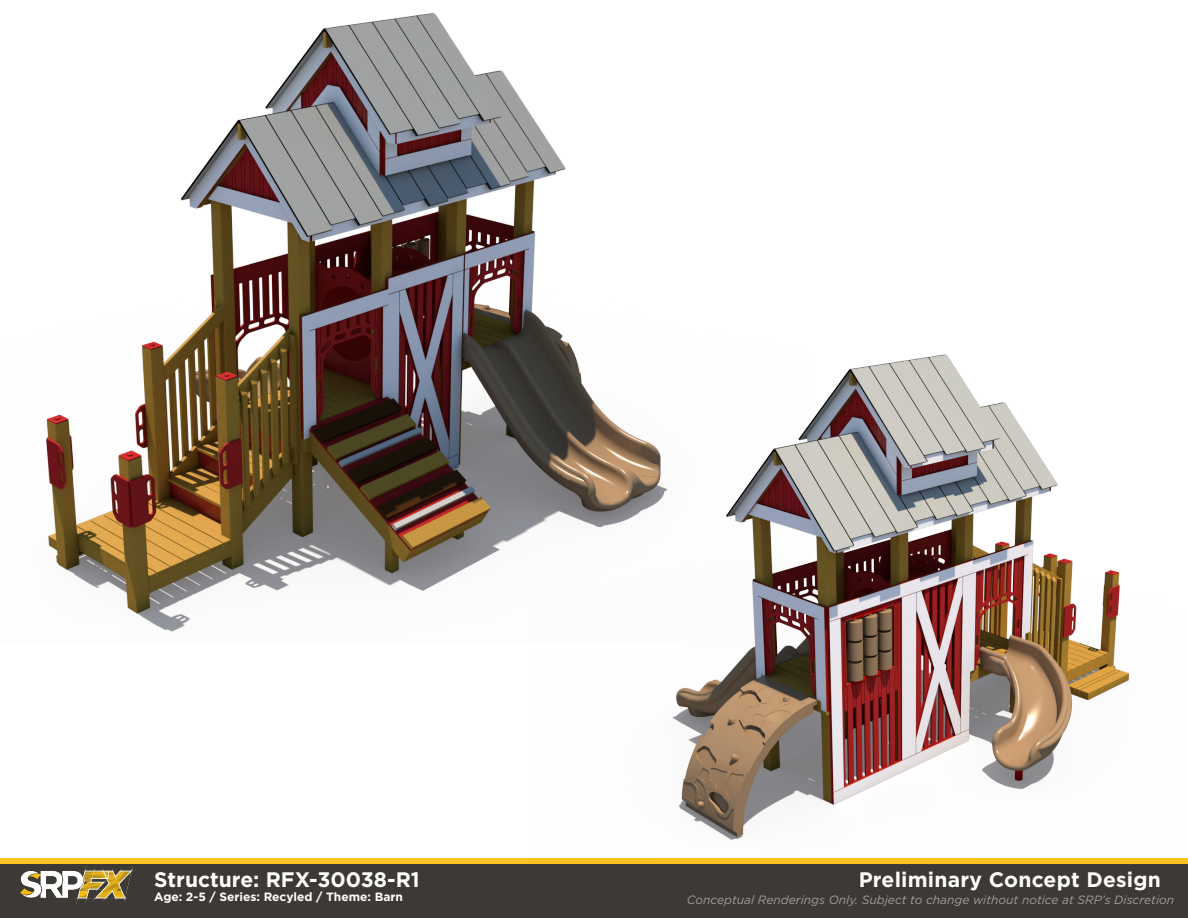
<style>
.page{position:relative;width:1188px;height:918px;background:#fff}
.page>*{position:absolute;margin:0;border:0;box-sizing:border-box;transform-origin:0 0}
.t1{font:700 21px "Gotham";letter-spacing:.005em;color:#fff}
.t2{font:italic 12px "Gotham";color:#9d9fa2}
.t3{font:700 12px "Gotham";color:#fff}
</style>
<div class="page">
<div style="left:0;top:858px;width:1188px;height:6px;background:#fec221"></div>
<div style="left:0;top:864px;width:1188px;height:54px;background:#3d3934"></div>
<img style="left:20px;top:866px;width:113px;height:37px">
<img style="left:672px;top:354px;width:458px;height:486px">
<img style="left:46px;top:13px;width:764px;height:629px">
<p class="t1" style="left:154px;top:865px;width:267px">Structure: RFX-30038-R1</p>
<p class="t3" style="left:154px;top:889px;width:250px">Age: 2-5 / Series: Recyled / Theme: Barn</p>
<p class="t1" style="left:859px;top:865px;width:304px">Preliminary Concept Design</p>
<p class="t2" style="left:687px;top:892px;width:489px">Conceptual Renderings Only. Subject to change without notice at SRP’s Discretion</p>
</div>
